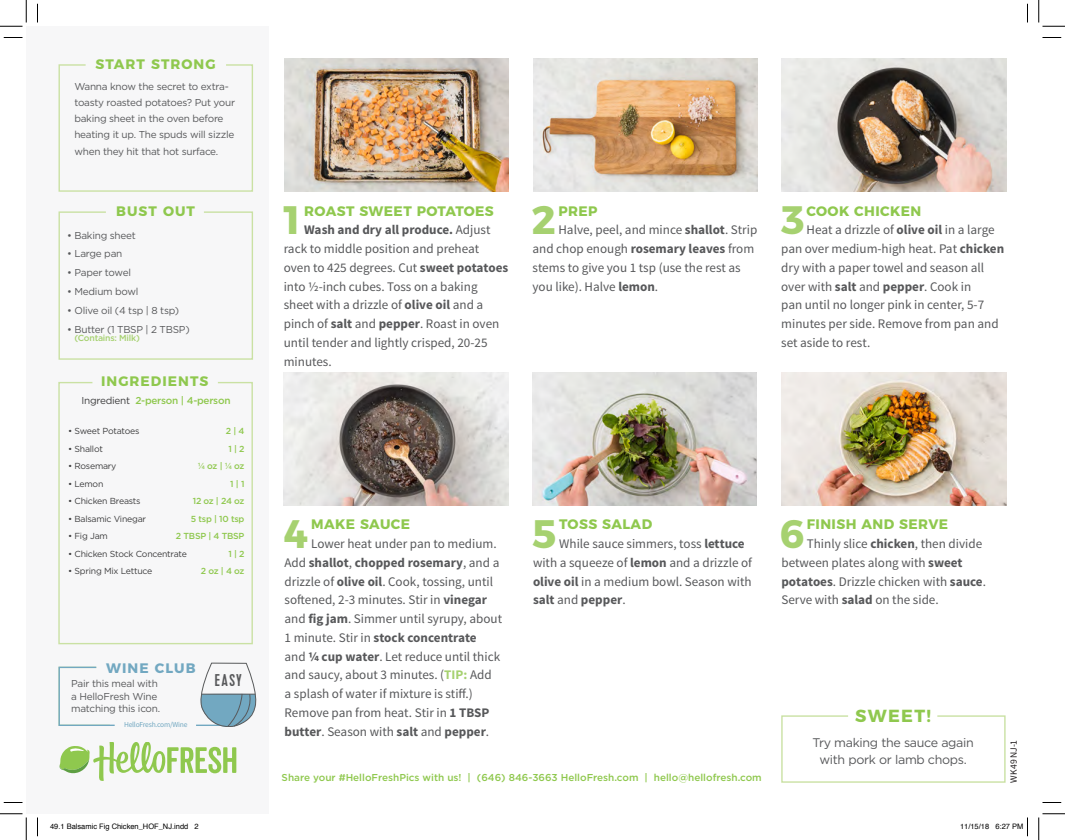
<style>
.page{position:relative;width:1065px;height:840px;background:#fff}
.page>*{position:absolute;margin:0;border:0;box-sizing:border-box;transform-origin:0 0}
.t1{font:700 39.62px "Montserrat";color:#a6d170}
.t2{font:700 17.5px "Montserrat";letter-spacing:.075em;color:#8fc84e}
.t3{font:17px "Kapra";color:#58595b}
.t4{font:700 13.75px "Montserrat";letter-spacing:.03em;color:#8fc84e}
.t5{font:700 13.75px "Montserrat";letter-spacing:.075em;color:#8fc84e}
.t6{font:700 13.75px "Montserrat";letter-spacing:.075em;color:#72a8c1}
.t7{font:13.12px/18.8px "Source Sans Pro";color:#57585a}
.t8{font:12.5px/16.8px "Gotham";letter-spacing:-.025em;color:#57585a;text-align:center}
.t9{font:10px/16.2px "Gotham";letter-spacing:-.025em;color:#57585a}
.t10{font:500 10px "Gotham";color:#8fc84e}
.t11{font:500 10px "Gotham";letter-spacing:-.025em;color:#8fc84e}
.t12{font:9.62px "Source Sans Pro";color:#231f20}
.t13{font:8.75px "Gotham";letter-spacing:-.025em;color:#3e3e3f}
.t14{font:500 8.75px/17.5px "Gotham";letter-spacing:-.025em;color:#8fc84e;text-align:right}
.t15{font:500 8.75px "Gotham";letter-spacing:-.025em;color:#a6d170}
.t16{font:7.5px "Helvetica";color:#000}
.t17{font:7.5px "Source Sans Pro";letter-spacing:-.025em;color:#72a8c1}
.s1{font-weight:400;color:#3e3e3f}
.s2{font-weight:700}
.s3{font-weight:700;color:#a6d170}
</style>
<div class="page">
<div style="left:26px;top:26px;width:243px;height:788px;background:#f7f7f8"></div>
<img style="left:285px;top:59px;width:224px;height:133px">
<img style="left:533px;top:59px;width:224px;height:133px">
<img style="left:533px;top:373px;width:224px;height:132px">
<img style="left:283px;top:373px;width:226px;height:132px">
<img style="left:782px;top:58px;width:224px;height:133px">
<img style="left:782px;top:373px;width:224px;height:132px">
<svg style="left:58px;top:211px;width:195px;height:149px"></svg>
<svg style="left:58px;top:382px;width:195px;height:263px"></svg>
<svg style="left:58px;top:64px;width:195px;height:128px"></svg>
<svg style="left:58px;top:666px;width:57px;height:60px"></svg>
<hr style="left:197px;top:725px;width:35px;height:1px;background:#72a8c1">
<svg style="left:201px;top:663px;width:55px;height:64px"></svg>
<svg style="left:60px;top:742px;width:176px;height:39px"></svg>
<svg style="left:781px;top:715px;width:225px;height:68px"></svg>
<svg style="left:4px;top:37px;width:18px;height:1px"></svg>
<svg style="left:1043px;top:37px;width:18px;height:1px"></svg>
<svg style="left:4px;top:802px;width:18px;height:1px"></svg>
<svg style="left:1043px;top:802px;width:18px;height:1px"></svg>
<svg style="left:37px;top:4px;width:1px;height:18px"></svg>
<svg style="left:37px;top:818px;width:1px;height:18px"></svg>
<svg style="left:1027px;top:4px;width:1px;height:18px"></svg>
<svg style="left:0;top:0;width:27px;height:27px"></svg>
<svg style="left:0;top:814px;width:27px;height:26px"></svg>
<svg style="left:1039px;top:0;width:26px;height:27px"></svg>
<svg style="left:1039px;top:814px;width:26px;height:26px"></svg>
<svg style="left:1027px;top:818px;width:1px;height:18px"></svg>
<p class="t5" style="left:96px;top:53px;width:122px">START STRONG</p>
<p class="t9" style="left:74px;top:78px;width:162px">Wanna know the secret to extra&shy;toasty roasted potatoes? Put your baking sheet in the oven before heating it up. The spuds will sizzle when they hit that hot surface.</p>
<p class="t4" style="left:116px;top:200px;width:80px">BUST OUT</p>
<p class="t9" style="left:67px;top:227px;width:70px">• Baking sheet</p>
<p class="t9" style="left:67px;top:246px;width:57px">• Large pan</p>
<p class="t9" style="left:67px;top:264px;width:65px">• Paper towel</p>
<p class="t9" style="left:67px;top:283px;width:73px">• Medium bowl</p>
<p class="t9" style="left:67px;top:302px;width:113px">• Olive oil (4 tsp | 8 tsp)</p>
<p class="t9" style="left:67px;top:321px;width:124px">• Butter (1 TBSP | 2 TBSP)</p>
<p class="t15" style="left:74px;top:333px;width:67px">(Contains: Milk)</p>
<p class="t5" style="left:101px;top:370px;width:109px">INGREDIENTS</p>
<p class="t11" style="left:81px;top:394px;width:151px"><span class="s1">Ingredient</span> 2-person | 4-person</p>
<p class="t14" style="left:176px;top:422px;width:70px">2 | 4<br>1 | 2<br>¼ oz | ¼ oz<br>1 | 1<br>12 oz | 24 oz<br>5 tsp | 10 tsp<br>2 TBSP | 4 TBSP<br>1 | 2<br>2 oz | 4 oz</p>
<p class="t13" style="left:68px;top:426px;width:73px">• Sweet Potatoes</p>
<p class="t13" style="left:68px;top:443px;width:36px">• Shallot</p>
<p class="t13" style="left:68px;top:461px;width:50px">• Rosemary</p>
<p class="t13" style="left:68px;top:478px;width:37px">• Lemon</p>
<p class="t13" style="left:68px;top:496px;width:74px">• Chicken Breasts</p>
<p class="t13" style="left:68px;top:513px;width:80px">• Balsamic Vinegar</p>
<p class="t13" style="left:68px;top:531px;width:41px">• Fig Jam</p>
<p class="t13" style="left:68px;top:548px;width:120px">• Chicken Stock Concentrate</p>
<p class="t13" style="left:68px;top:566px;width:86px">• Spring Mix Lettuce</p>
<p class="t6" style="left:106px;top:656px;width:91px">WINE CLUB</p>
<p class="t9" style="left:71px;top:677px;width:90px;line-height:12.5px">Pair this meal with a HelloFresh Wine matching this icon.</p>
<p class="t17" style="left:124px;top:720px;width:65px">HelloFresh.com/Wine</p>
<p class="t3" style="left:215px;top:671px;width:28px">EASY</p>
<h1 class="t1" style="left:280px;top:187px;width:26px">1</h1>
<p class="t4" style="left:304px;top:199px;width:191px">ROAST SWEET POTATOES</p>
<p class="t7" style="left:284px;top:221px;width:226px;text-indent:20px"><span class="s2">Wash and dry all produce.</span> Adjust rack to middle position and preheat oven to 425 degrees. Cut <span class="s2">sweet potatoes </span>into ½-inch cubes. Toss on a baking sheet with a drizzle of <span class="s2">olive oil</span> and a pinch of <span class="s2">salt</span> and <span class="s2">pepper</span>. Roast in oven until tender and lightly crisped, 20-25 minutes.</p>
<h1 class="t1" style="left:532px;top:187px;width:26px">2</h1>
<p class="t4" style="left:558px;top:199px;width:41px">PREP</p>
<p class="t7" style="left:533px;top:221px;width:226px;text-indent:26px">Halve, peel, and mince <span class="s2">shallot</span>. Strip and chop enough <span class="s2">rosemary leaves</span> from stems to give you 1 tsp (use the rest as you like). Halve <span class="s2">lemon</span>.</p>
<h1 class="t1" style="left:781px;top:187px;width:26px">3</h1>
<p class="t4" style="left:807px;top:199px;width:116px">COOK CHICKEN</p>
<p class="t7" style="left:781px;top:221px;width:224px;text-indent:25px">Heat a drizzle of <span class="s2">olive oil</span> in a large pan over medium-high heat. Pat <span class="s2">chicken </span>dry with a paper towel and season all over with <span class="s2">salt</span> and <span class="s2">pepper</span>. Cook in<br>pan until no longer pink in center, 5-7 minutes per side. Remove from pan and set aside to rest.</p>
<h1 class="t1" style="left:283px;top:501px;width:26px">4</h1>
<p class="t4" style="left:311px;top:513px;width:100px">MAKE SAUCE</p>
<p class="t7" style="left:285px;top:535px;width:219px;text-indent:27px">Lower heat under pan to medium.<br>Add <span class="s2">shallot</span>, <span class="s2">chopped rosemary</span>, and a drizzle of <span class="s2">olive oil</span>. Cook, tossing, until softened, 2-3 minutes. Stir in <span class="s2">vinegar </span>and <span class="s2">fig jam</span>. Simmer until syrupy, about 1 minute. Stir in <span class="s2">stock concentrate<br></span>and <span class="s2">¼ cup water</span>. Let reduce until thick and saucy, about 3 minutes. (<span class="s3">TIP:</span> Add<br>a splash of water if mixture is stiff.)<br>Remove pan from heat. Stir in <span class="s2">1 TBSP butter</span>. Season with <span class="s2">salt</span> and <span class="s2">pepper</span>.</p>
<h1 class="t1" style="left:532px;top:501px;width:26px">5</h1>
<p class="t4" style="left:559px;top:513px;width:94px">TOSS SALAD</p>
<p class="t7" style="left:533px;top:535px;width:221px;text-indent:26px">While sauce simmers, toss <span class="s2">lettuce </span>with a squeeze of <span class="s2">lemon</span> and a drizzle of <span class="s2">olive oil</span> in a medium bowl. Season with <span class="s2">salt</span> and <span class="s2">pepper</span>.</p>
<h1 class="t1" style="left:780px;top:501px;width:26px">6</h1>
<p class="t4" style="left:807px;top:513px;width:143px">FINISH AND SERVE</p>
<p class="t7" style="left:781px;top:535px;width:206px;text-indent:25px">Thinly slice <span class="s2">chicken</span>, then divide between plates along with <span class="s2">sweet potatoes</span>. Drizzle chicken with <span class="s2">sauce</span>.<br>Serve with <span class="s2">salad</span> on the side.</p>
<h2 class="t2" style="left:855px;top:702px;width:77px">SWEET!</h2>
<p class="t8" style="left:812px;top:734px;width:163px">Try making the sauce again with pork or lamb chops.</p>
<p class="t10" style="left:282px;top:771px;width:482px">Share your #HelloFreshPics with us! | (646) 846-3663 HelloFresh.com | hello@hellofresh.com</p>
<p class="t12" style="left:1008px;top:783px;width:44px;rotate:-90deg">WK 49 NJ-1</p>
<p class="t16" style="left:50px;top:820px;width:150px">49.1 Balsamic Fig Chicken_HOF_NJ.indd 2</p>
<p class="t16" style="left:960px;top:820px;width:65px">11/15/18 6:27 PM</p>
</div>
